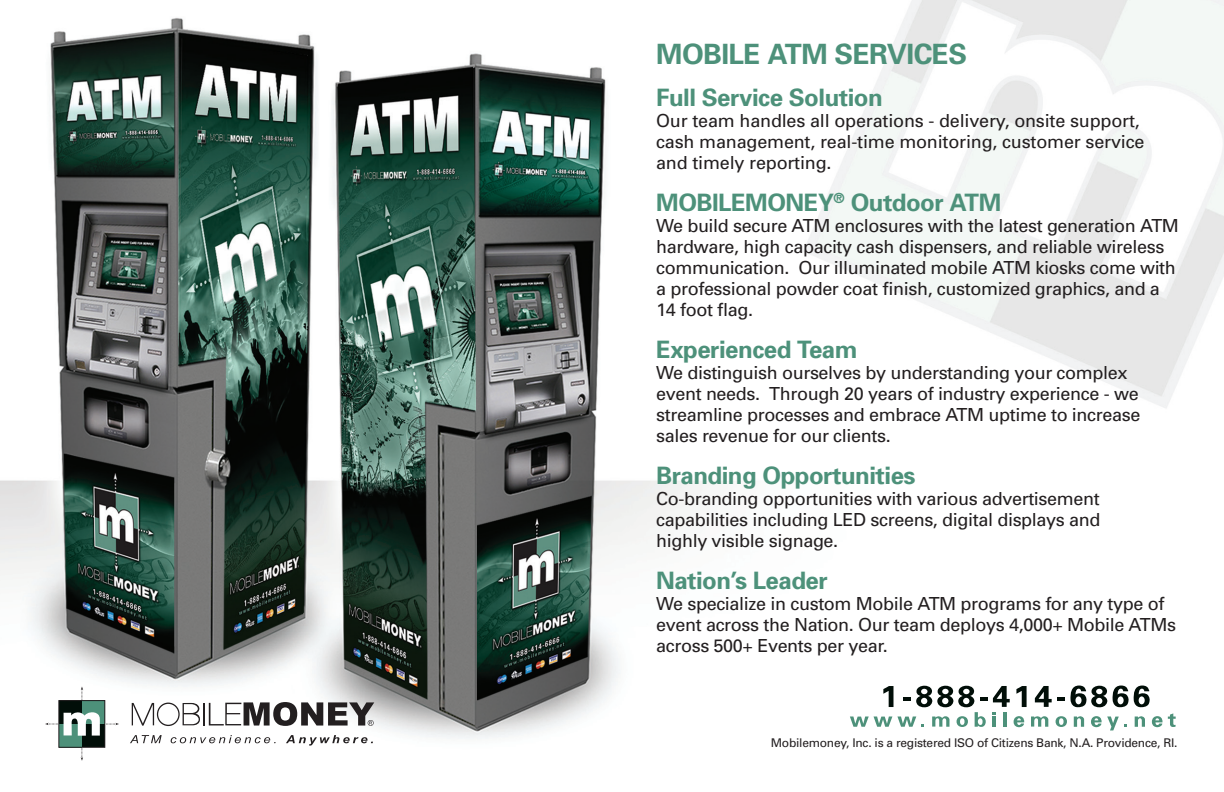
<style>
.page{position:relative;width:1224px;height:792px;background:#fff}
.page>*{position:absolute;margin:0;border:0;box-sizing:border-box;transform-origin:0 0}
.t1{font:700 28px "Univers";letter-spacing:-.02em;color:#4d917a}
.t2{font:700 24px "Univers";letter-spacing:-.02em;color:#4d917a}
.t3{font:18px/21px "Univers";letter-spacing:-.02em;color:#231f20}
.t4{font:12px "Univers";letter-spacing:-.02em;color:#231f20}
</style>
<div class="page">
<img style="left:0;top:0;width:1224px;height:758px">
<div style="left:59px;top:701px;width:46px;height:46px;background:#010e08"></div>
<div style="left:82px;top:701px;width:23px;height:23px;background:#4d917a"></div>
<div style="left:59px;top:724px;width:23px;height:23px;background:#4d917a"></div>
<div style="left:59px;top:700px;width:46px;height:48px;border:1px solid #231f20"></div>
<svg style="left:64px;top:712px;width:36px;height:24px"></svg>
<svg style="left:106px;top:723px;width:13px;height:2px"></svg>
<svg style="left:81px;top:686px;width:2px;height:14px"></svg>
<svg style="left:45px;top:723px;width:13px;height:2px"></svg>
<svg style="left:81px;top:748px;width:2px;height:13px"></svg>
<svg style="left:132px;top:703px;width:68px;height:23px"></svg>
<hr style="left:203px;top:703px;width:2px;height:23px;background:#231f20">
<svg style="left:209px;top:702px;width:165px;height:24px"></svg>
<svg style="left:130px;top:735px;width:32px;height:8px"></svg>
<svg style="left:171px;top:735px;width:105px;height:8px"></svg>
<svg style="left:286px;top:735px;width:87px;height:11px"></svg>
<svg style="left:850px;top:686px;width:326px;height:44px"></svg>
<p class="t1" style="left:656px;top:37px;width:312px">MOBILE ATM SERVICES</p>
<p class="t2" style="left:656px;top:83px;width:228px">Full Service Solution</p>
<p class="t3" style="left:656px;top:110px;width:490px">Our team handles all operations - delivery, onsite support, cash management, real-time monitoring, customer service and timely reporting.</p>
<p class="t2" style="left:656px;top:188px;width:347px">MOBILEMONEY<sup>®</sup> Outdoor ATM</p>
<p class="t3" style="left:656px;top:215px;width:524px">We build secure ATM enclosures with the latest generation ATM hardware, high capacity cash dispensers, and reliable wireless communication. Our illuminated mobile ATM kiosks come with a professional powder coat finish, customized graphics, and a 14 foot flag.</p>
<p class="t2" style="left:656px;top:335px;width:203px">Experienced Team</p>
<p class="t3" style="left:656px;top:362px;width:486px">We distinguish ourselves by understanding your complex event needs. Through 20 years of industry experience - we streamline processes and embrace ATM uptime to increase sales revenue for our clients.</p>
<p class="t2" style="left:656px;top:461px;width:261px">Branding Opportunities</p>
<p class="t3" style="left:656px;top:488px;width:446px">Co-branding opportunities with various advertisement capabilities including LED screens, digital displays and</p>
<p class="t3" style="left:656px;top:530px;width:184px">highly visible signage.</p>
<p class="t2" style="left:656px;top:566px;width:173px">Nation’s Leader</p>
<p class="t3" style="left:656px;top:593px;width:522px">We specialize in custom Mobile ATM programs for any type of event across the Nation. Our team deploys 4,000+ Mobile ATMs across 500+ Events per year.</p>
<p class="t4" style="left:771px;top:736px;width:408px">Mobilemoney, Inc. is a registered ISO of Citizens Bank, N.A. Providence, RI.</p>
</div>
